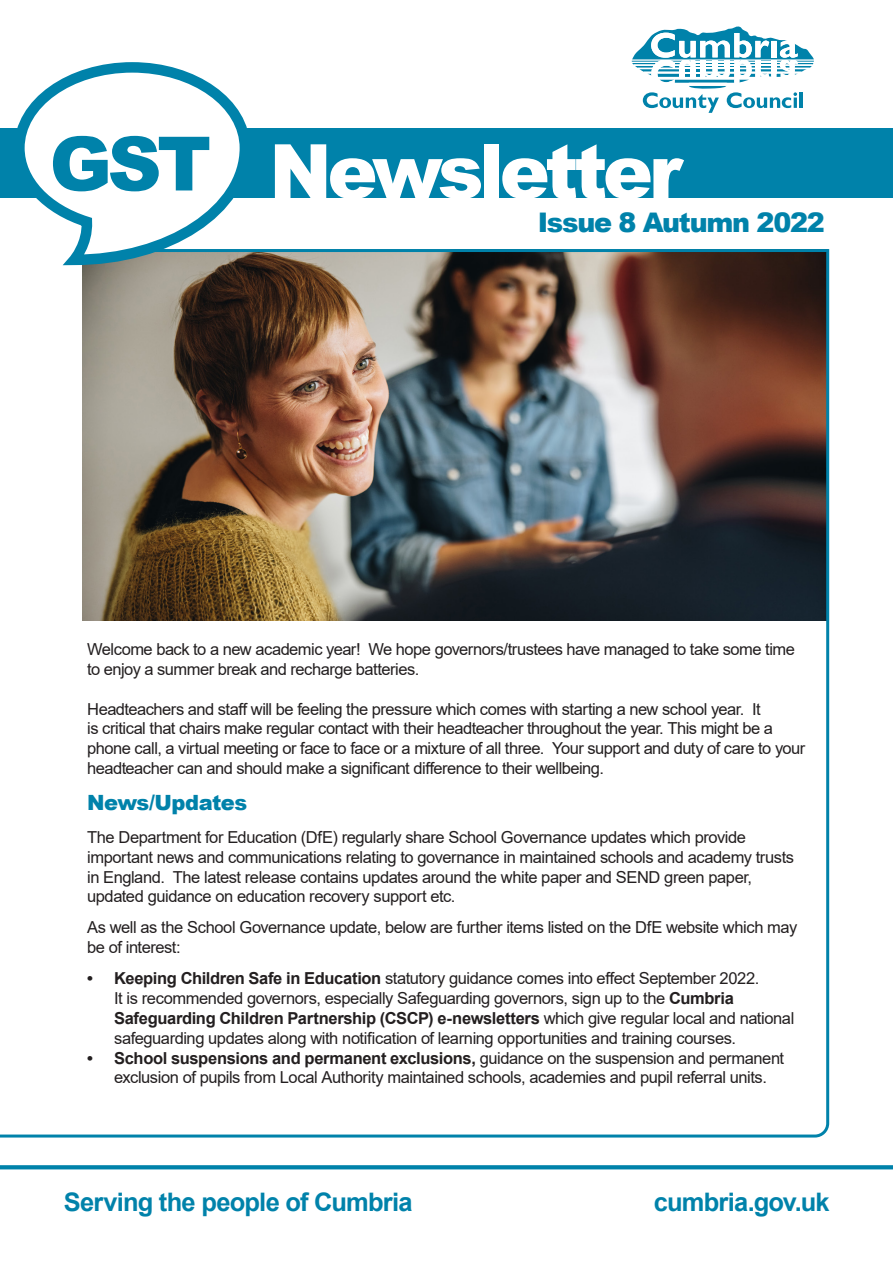
<style>
.page{position:relative;width:893px;height:1263px;background:#fff}
.page>*{position:absolute;margin:0;border:0;box-sizing:border-box;transform-origin:0 0}
.t1{font:900 75px "Arial";letter-spacing:-.06em;color:#fff}
.t2{font:900 75px "Arial";color:#0082aa}
.t3{font:900 27px "Arial";letter-spacing:-.045em;color:#0082aa}
.t4{font:700 25.5px "Arial";letter-spacing:-.03em;color:#0082aa}
.t5{font:900 21px "Arial";letter-spacing:-.025em;color:#0082aa}
.t6{font:16.5px/19.8px "Arial";letter-spacing:-.03em;color:#231f20}
.s1{font-weight:700}
</style>
<div class="page">
<div style="left:0;top:128px;width:893px;height:70px;background:#0082aa"></div>
<svg style="left:17px;top:62px;width:230px;height:187px"></svg>
<svg style="left:632px;top:26px;width:182px;height:87px"></svg>
<svg style="left:0;top:1165px;width:893px;height:4px;background:#0c87ae"></svg>
<img style="left:0;top:249px;width:830px;height:889px">
<hr style="left:128px;top:249px;width:701px;height:3px;background:#0082aa">
<p class="t2" style="left:50px;top:109px;width:163px">GST</p>
<p class="t1" style="left:269px;top:117px;width:414px">Newsletter</p>
<p class="t3" style="left:538px;top:203px;width:289px">Issue 8 Autumn 2022</p>
<p class="t6" style="left:87px;top:639px;width:709px">Welcome back to a new academic year! We hope governors/trustees have managed to take some time to enjoy a summer break and recharge batteries.</p>
<p class="t6" style="left:87px;top:699px;width:720px">Headteachers and staff will be feeling the pressure which comes with starting a new school year. It<br>is critical that chairs make regular contact with their headteacher throughout the year. This might be a phone call, a virtual meeting or face to face or a mixture of all three. Your support and duty of care to your headteacher can and should make a significant difference to their wellbeing.</p>
<p class="t5" style="left:87px;top:787px;width:162px">News/Updates</p>
<p class="t6" style="left:87px;top:827px;width:708px">The Department for Education (DfE) regularly share School Governance updates which provide important news and communications relating to governance in maintained schools and academy trusts in England. The latest release contains updates around the white paper and SEND green paper, updated guidance on education recovery support etc.</p>
<p class="t6" style="left:87px;top:917px;width:712px">As well as the School Governance update, below are further items listed on the DfE website which may be of interest:</p>
<p class="t6" style="left:114px;top:968px;width:682px;text-indent:-27px"><span class="s1">• Keeping Children Safe in Education</span> statutory guidance comes into effect September 2022.<br>It is recommended governors, especially Safeguarding governors, sign up to the <span class="s1">Cumbria Safeguarding Children Partnership (CSCP) e-newsletters</span> which give regular local and national safeguarding updates along with notification of learning opportunities and training courses.</p>
<p class="t6" style="left:87px;top:1048px;width:698px;text-align:center"><span class="s1">• School suspensions and permanent exclusions,</span> guidance on the suspension and permanent exclusion of pupils from Local Authority maintained schools, academies and pupil referral units.</p>
<p class="t4" style="left:64px;top:1184px;width:350px">Serving the people of Cumbria</p>
<p class="t4" style="left:654px;top:1184px;width:177px">cumbria.gov.uk</p>
</div>
